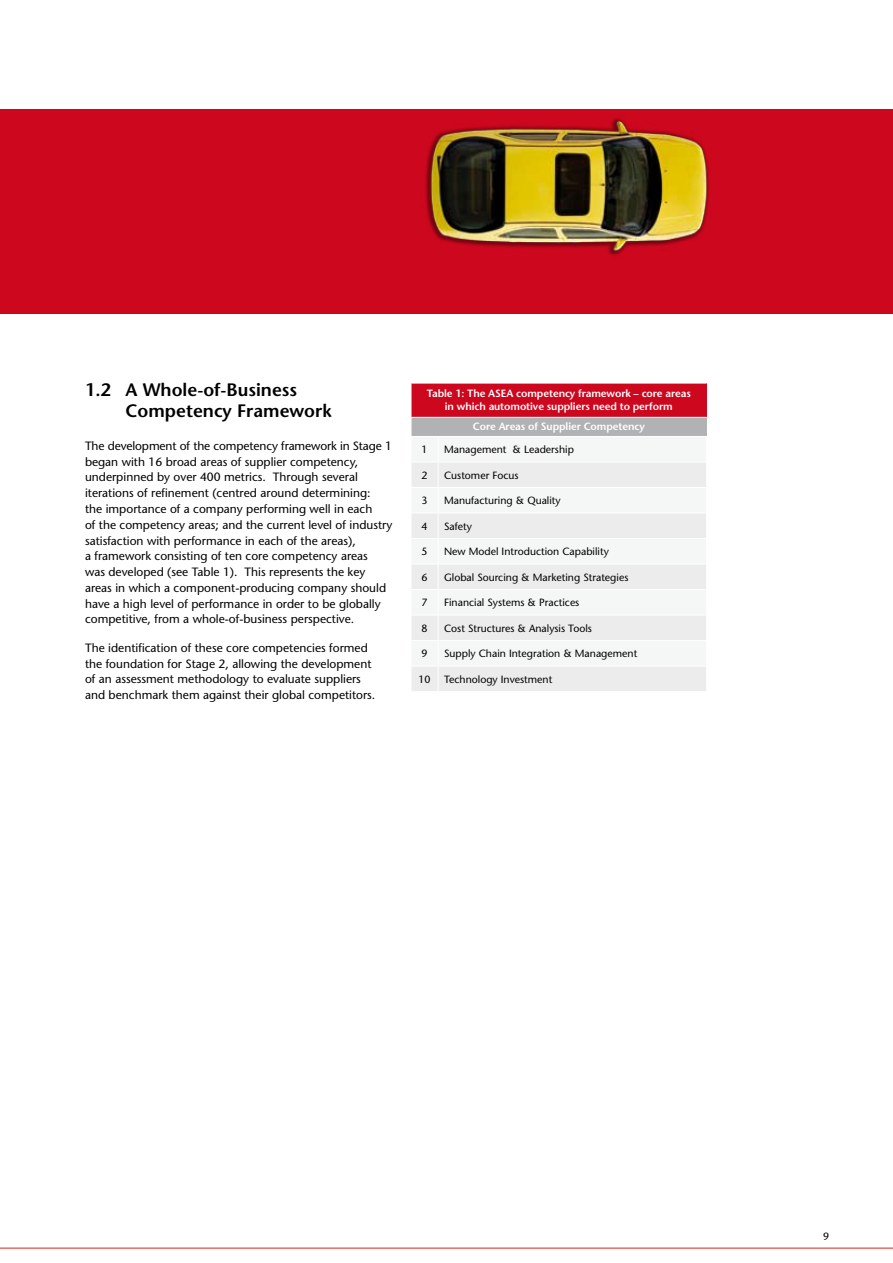
<style>
.page{position:relative;width:893px;height:1263px;background:#fff}
.page>*{position:absolute;margin:0;border:0;box-sizing:border-box;transform-origin:0 0}
.t1{font:600 18px/21px "Stone Sans";color:#000}
.t2{font:12px/15.8px "Stone Sans";color:#000}
.t3{font:10.5px "Stone Sans";color:#000}
.t4{font:600 10.5px/13.5px "Stone Sans";letter-spacing:-.01em;color:#fff;text-align:center}
</style>
<div class="page">
<hr style="left:0;top:1248px;width:893px;height:1px;background:#db211f">
<div style="left:0;top:109px;width:893px;height:204px;background:#cc071e"></div>
<div style="left:411px;top:383px;width:296px;height:34px;background:#cc071e"></div>
<div style="left:411px;top:417px;width:296px;height:19px;background:#b1b2b4"></div>
<svg style="left:439px;top:463px;width:267px;height:228px;fill:#ececed"></svg>
<hr style="left:411px;top:383px;width:1px;height:34px;background:#fff">
<svg style="left:411px;top:383px;width:27px;height:1px"></svg>
<hr style="left:438px;top:383px;width:269px;height:1px;background:#fff">
<hr style="left:438px;top:417px;width:269px;height:1px;background:#fff">
<hr style="left:438px;top:487px;width:269px;height:1px;background:#fff">
<hr style="left:438px;top:513px;width:269px;height:1px;background:#fff">
<hr style="left:438px;top:538px;width:269px;height:1px;background:#fff">
<hr style="left:438px;top:564px;width:269px;height:1px;background:#fff">
<hr style="left:438px;top:589px;width:269px;height:1px;background:#fff">
<hr style="left:438px;top:615px;width:269px;height:1px;background:#fff">
<hr style="left:438px;top:640px;width:269px;height:1px;background:#fff">
<hr style="left:438px;top:666px;width:269px;height:1px;background:#fff">
<svg style="left:411px;top:417px;width:28px;height:274px"></svg>
<img style="left:425px;top:118px;width:284px;height:137px">
<h1 class="t1" style="left:126px;top:379px;width:207px;text-indent:-40px">1.2 A Whole-of-Business<br>Competency Framework</h1>
<p class="t2" style="left:85px;top:438px;width:309px">The development of the competency framework in Stage 1 began with 16 broad areas of supplier competency, underpinned by over 400 metrics. Through several iterations of refinement (centred around determining:<br>the importance of a company performing well in each<br>of the competency areas; and the current level of industry satisfaction with performance in each of the areas),<br>a framework consisting of ten core competency areas<br>was developed (see Table 1). This represents the key areas in which a component-producing company should have a high level of performance in order to be globally competitive, from a whole-of-business perspective.</p>
<p class="t2" style="left:85px;top:640px;width:292px">The identification of these core competencies formed the foundation for Stage 2, allowing the development of an assessment methodology to evaluate suppliers and benchmark them against their global competitors.</p>
<p class="t4" style="left:427px;top:386px;width:265px">Table 1: The ASEA competency framework – core areas in which automotive suppliers need to perform</p>
<p class="t4" style="left:473px;top:419px;width:174px">Core Areas of Supplier Competency</p>
<p class="t3" style="left:422px;top:443px;width:8px">1</p>
<p class="t3" style="left:444px;top:443px;width:131px">Management &amp; Leadership</p>
<p class="t3" style="left:422px;top:469px;width:8px">2</p>
<p class="t3" style="left:444px;top:469px;width:76px">Customer Focus</p>
<p class="t3" style="left:422px;top:494px;width:6px">3</p>
<p class="t3" style="left:444px;top:494px;width:118px">Manufacturing &amp; Quality</p>
<p class="t3" style="left:422px;top:520px;width:8px">4</p>
<p class="t3" style="left:444px;top:520px;width:29px">Safety</p>
<p class="t3" style="left:422px;top:545px;width:8px">5</p>
<p class="t3" style="left:444px;top:545px;width:166px">New Model Introduction Capability</p>
<p class="t3" style="left:422px;top:571px;width:8px">6</p>
<p class="t3" style="left:444px;top:571px;width:186px">Global Sourcing &amp; Marketing Strategies</p>
<p class="t3" style="left:422px;top:596px;width:8px">7</p>
<p class="t3" style="left:444px;top:596px;width:137px">Financial Systems &amp; Practices</p>
<p class="t3" style="left:422px;top:622px;width:8px">8</p>
<p class="t3" style="left:444px;top:622px;width:149px">Cost Structures &amp; Analysis Tools</p>
<p class="t3" style="left:422px;top:647px;width:8px">9</p>
<p class="t3" style="left:444px;top:647px;width:195px">Supply Chain Integration &amp; Management</p>
<p class="t3" style="left:418px;top:673px;width:14px">10</p>
<p class="t3" style="left:444px;top:673px;width:110px">Technology Investment</p>
</div>
